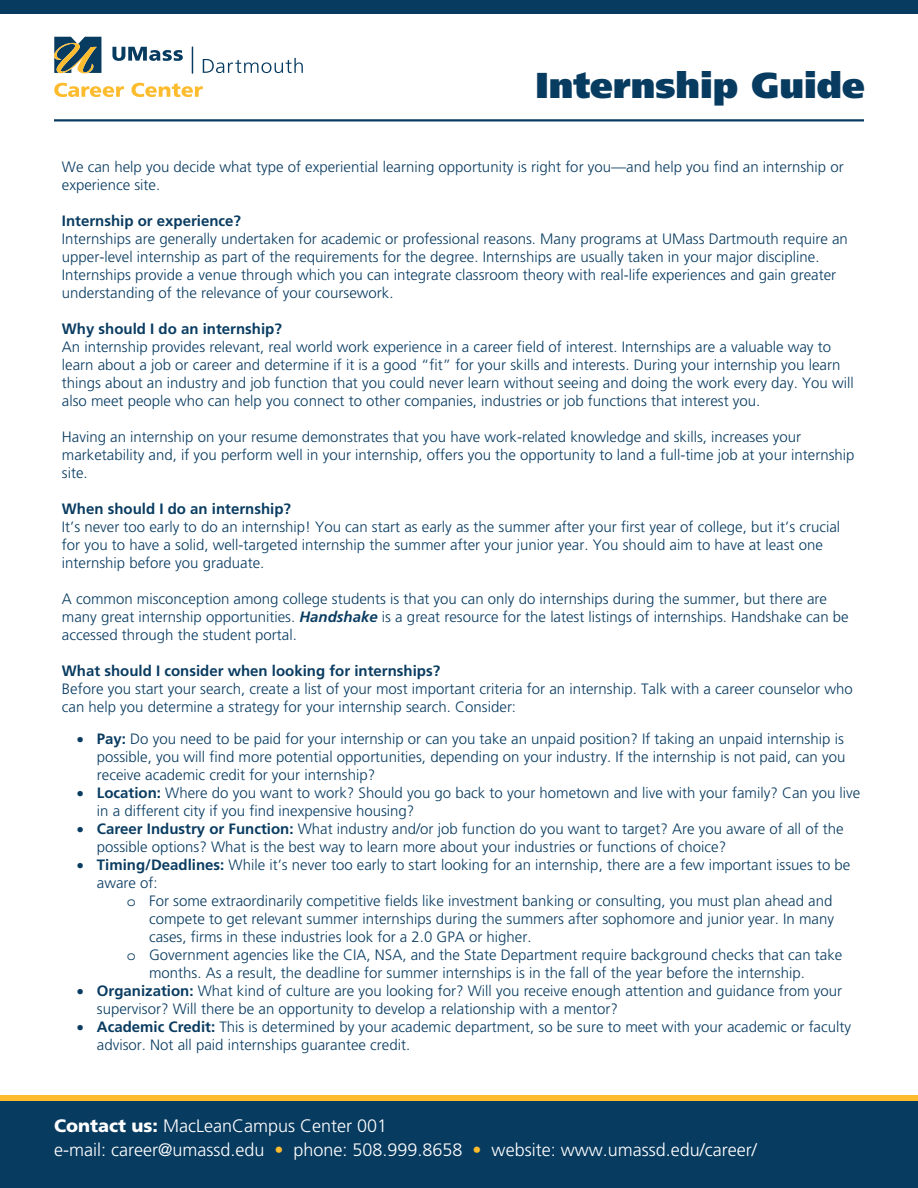
<style>
.page{position:relative;width:918px;height:1188px;background:#fff}
.page>*{position:absolute;margin:0;border:0;box-sizing:border-box;transform-origin:0 0}
.t1{font:900 36px "Frutiger LT Std";color:#083b60}
.t2{font:300 18px/24px "Frutiger LT Std";color:#fff}
.t3{font:300 15px/18px "Frutiger LT Std";color:#0a3c61}
.t4{font:700 15px "Frutiger LT Std";color:#0a3c61}
.s1{font-weight:700;font-style:italic}
.s2{font-weight:700}
.s3{font-family:"Courier Std";font-weight:400}
.s4{font-weight:900}
.s5{color:#fdbb2e}
</style>
<div class="page">
<svg style="left:0;top:1095px;width:918px;height:7px;background:#daa835"></svg>
<div style="left:0;top:1102px;width:918px;height:86px;background:#083b60"></div>
<svg style="left:112px;top:47px;width:71px;height:14px"></svg>
<svg style="left:203px;top:58px;width:100px;height:15px"></svg>
<svg style="left:192px;top:47px;width:1px;height:26px"></svg>
<svg style="left:54px;top:37px;width:47px;height:36px;background:#596b62"></svg>
<svg style="left:54px;top:83px;width:70px;height:14px"></svg>
<svg style="left:132px;top:83px;width:71px;height:14px"></svg>
<hr style="left:54px;top:119px;width:810px;height:3px;background:#083b60">
<div style="left:0;top:0;width:918px;height:14px;background:#083b60"></div>
<p class="t1" style="left:535px;top:63px;width:331px">Internship Guide</p>
<p class="t3" style="left:62px;top:158px;width:783px">We can help you decide what type of experiential learning opportunity is right for you—and help you find an internship or experience site.</p>
<p class="t4" style="left:62px;top:212px;width:181px">Internship or experience?</p>
<p class="t3" style="left:62px;top:230px;width:787px">Internships are generally undertaken for academic or professional reasons. Many programs at UMass Dartmouth require an upper-level internship as part of the requirements for the degree. Internships are usually taken in your major discipline.<br>Internships provide a venue through which you can integrate classroom theory with real-life experiences and gain greater understanding of the relevance of your coursework.</p>
<p class="t4" style="left:62px;top:320px;width:222px">Why should I do an internship?</p>
<p class="t3" style="left:62px;top:338px;width:793px">An internship provides relevant, real world work experience in a career field of interest. Internships are a valuable way to learn about a job or career and determine if it is a good “fit” for your skills and interests. During your internship you learn things about an industry and job function that you could never learn without seeing and doing the work every day. You will also meet people who can help you connect to other companies, industries or job functions that interest you.</p>
<p class="t3" style="left:62px;top:428px;width:794px">Having an internship on your resume demonstrates that you have work-related knowledge and skills, increases your marketability and, if you perform well in your internship, offers you the opportunity to land a full-time job at your internship site.</p>
<p class="t4" style="left:62px;top:500px;width:231px">When should I do an internship?</p>
<p class="t3" style="left:62px;top:518px;width:780px">It’s never too early to do an internship! You can start as early as the summer after your first year of college, but it’s crucial for you to have a solid, well-targeted internship the summer after your junior year. You should aim to have at least one internship before you graduate.</p>
<p class="t3" style="left:62px;top:590px;width:788px">A common misconception among college students is that you can only do internships during the summer, but there are many great internship opportunities. <span class="s1">Handshake</span> is a great resource for the latest listings of internships. Handshake can be accessed through the student portal.</p>
<p class="t4" style="left:62px;top:662px;width:380px">What should I consider when looking for internships?</p>
<p class="t3" style="left:62px;top:680px;width:792px">Before you start your search, create a list of your most important criteria for an internship. Talk with a career counselor who can help you determine a strategy for your internship search. Consider:</p>
<p class="t3" style="left:97px;top:730px;width:750px;text-align:justify;text-indent:-20px">• <span class="s2">Pay:</span> Do you need to be paid for your internship or can you take an unpaid position? If taking an unpaid internship is possible, you will find more potential opportunities, depending on your industry. If the internship is not paid, can you receive academic credit for your internship?</p>
<p class="t3" style="left:97px;top:784px;width:765px;text-indent:-20px">• <span class="s2">Location:</span> Where do you want to work? Should you go back to your hometown and live with your family? Can you live in a different city if you find inexpensive housing?</p>
<p class="t3" style="left:97px;top:820px;width:748px;text-indent:-20px">• <span class="s2">Career Industry or Function:</span> What industry and/or job function do you want to target? Are you aware of all of the possible options? What is the best way to learn more about your industries or functions of choice?</p>
<p class="t3" style="left:97px;top:856px;width:755px;text-indent:-20px">• <span class="s2">Timing/Deadlines:</span> While it’s never too early to start looking for an internship, there are a few important issues to be aware of:</p>
<p class="t3" style="left:127px;top:892px;width:707px"><span class="s3">o</span> For some extraordinarily competitive fields like investment banking or consulting, you must plan ahead and</p>
<p class="t3" style="left:149px;top:910px;width:687px">compete to get relevant summer internships during the summers after sophomore and junior year. In many</p>
<p class="t3" style="left:149px;top:928px;width:384px">cases, firms in these industries look for a 2.0 GPA or higher.</p>
<p class="t3" style="left:127px;top:946px;width:717px"><span class="s3">o</span> Government agencies like the CIA, NSA, and the State Department require background checks that can take</p>
<p class="t3" style="left:149px;top:964px;width:657px">months. As a result, the deadline for summer internships is in the fall of the year before the internship.</p>
<p class="t3" style="left:97px;top:982px;width:747px;text-indent:-20px">• <span class="s2">Organization:</span> What kind of culture are you looking for? Will you receive enough attention and guidance from your supervisor? Will there be an opportunity to develop a relationship with a mentor?</p>
<p class="t3" style="left:97px;top:1018px;width:756px;text-indent:-20px">• <span class="s2">Academic Credit:</span> This is determined by your academic department, so be sure to meet with your academic or faculty advisor. Not all paid internships guarantee credit.</p>
<p class="t2" style="left:54px;top:1114px;width:704px"><span class="s4">Contact us:</span> MacLeanCampus Center 001<br>e-mail: career@umassd.edu <span class="s5">•</span> phone: 508.999.8658 <span class="s5">•</span> website: www.umassd.edu/career/</p>
</div>
